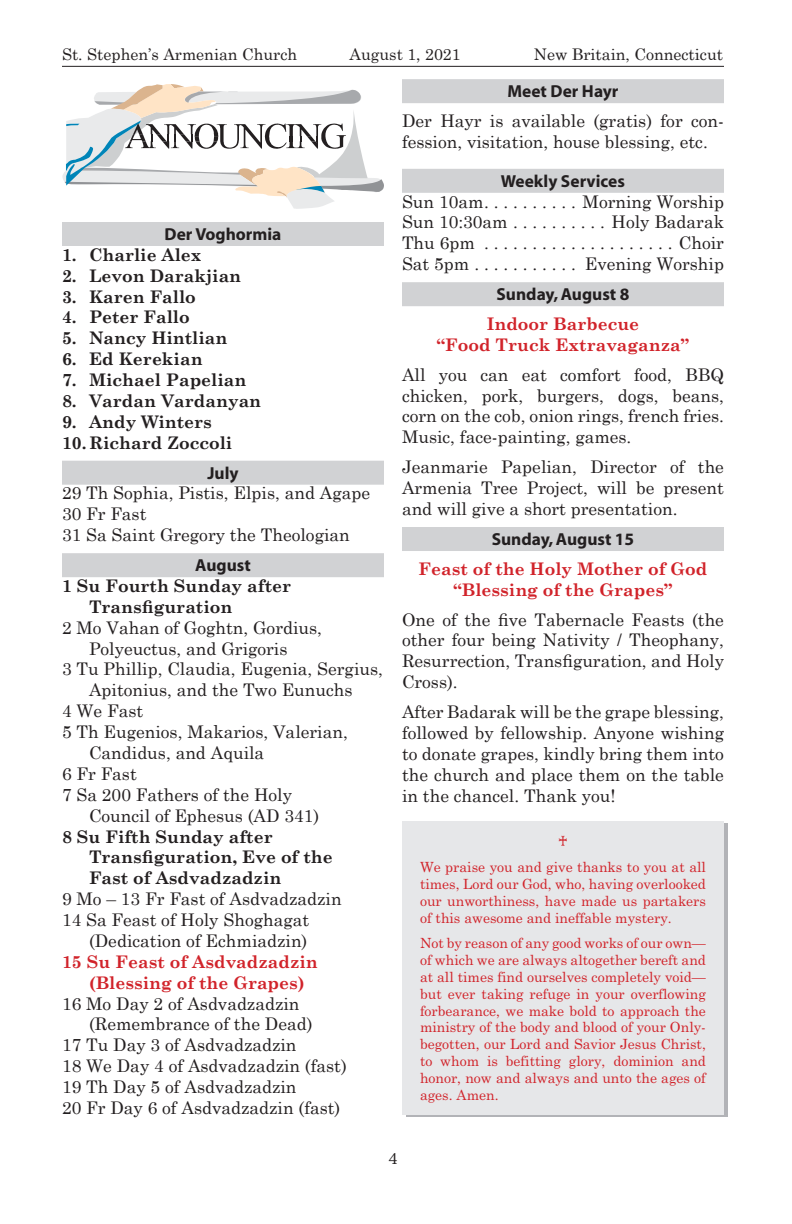
<style>
.page{position:relative;width:792px;height:1224px;background:#fff}
.page>*{position:absolute;margin:0;border:0;box-sizing:border-box;transform-origin:0 0}
.Calendar_Item{font:17.4px/20.8px "Century Schoolbook";color:#231f20}
.Body{font:17.4px/20.8px "Century Schoolbook";color:#231f20;text-align:justify}
.Calendar_Sunday{font:700 17.4px/20.8px "Century Schoolbook";color:#231f20}
.Bible_Chapter{font:700 17.4px/20.8px "Century Schoolbook";color:#d1232a;text-align:center}
.Head{font:700 17.4px "Myriad";color:#231f20}
.Calendar_Sunday-2{font:700 17.4px/20.8px "Century Schoolbook";color:#d1232a}
.t1{font:16px "Century Schoolbook";color:#231f20}
.t2{font:16px "Barz GT Plain";color:#231f20}
.t3{font:16px "Bressay";color:#231f20}
.t4{font:14px/16.8px "Barz GT Plain";color:#d1232a;text-align:justify}
</style>
<div class="page">
<hr style="left:62px;top:66px;width:662px;height:1px;background:#231f20">
<div style="left:62px;top:222px;width:322px;height:24px;background:#d1d2d4"></div>
<div style="left:62px;top:461px;width:322px;height:24px;background:#d1d2d4"></div>
<div style="left:62px;top:553px;width:322px;height:24px;background:#d1d2d4"></div>
<svg style="left:62px;top:84px;width:322px;height:125px"></svg>
<div style="left:402px;top:79px;width:322px;height:24px;background:#d1d2d4"></div>
<div style="left:402px;top:169px;width:322px;height:24px;background:#d1d2d4"></div>
<div style="left:402px;top:282px;width:322px;height:24px;background:#d1d2d4"></div>
<div style="left:402px;top:527px;width:322px;height:24px;background:#d1d2d4"></div>
<div style="left:402px;top:821px;width:322px;height:294px;background:#e6e7e9"></div>
<p class="t1" style="left:62px;top:44px;width:237px">St. Stephen’s Armenian Church</p>
<p class="t1" style="left:534px;top:44px;width:191px">New Britain, Connecticut</p>
<p class="t2" style="left:350px;top:44px;width:113px">August 1, 2021</p>
<p class="Head" style="left:165px;top:225px;width:118px">Der Voghormia</p>
<p class="Calendar_Sunday" style="left:62px;top:244px;width:141px">1. Charlie Alex</p>
<p class="Calendar_Sunday" style="left:62px;top:265px;width:181px">2. Levon Darakjian</p>
<p class="Calendar_Sunday" style="left:62px;top:286px;width:135px">3. Karen Fallo</p>
<p class="Calendar_Sunday" style="left:62px;top:307px;width:129px">4. Peter Fallo</p>
<p class="Calendar_Sunday" style="left:62px;top:327px;width:167px">5. Nancy Hintlian</p>
<p class="Calendar_Sunday" style="left:62px;top:348px;width:142px">6. Ed Kerekian</p>
<p class="Calendar_Sunday" style="left:62px;top:369px;width:186px">7. Michael Papelian</p>
<p class="Calendar_Sunday" style="left:62px;top:390px;width:201px">8. Vardan Vardanyan</p>
<p class="Calendar_Sunday" style="left:62px;top:411px;width:151px">9. Andy Winters</p>
<p class="Calendar_Sunday" style="left:62px;top:432px;width:172px">10.Richard Zoccoli</p>
<p class="Head" style="left:207px;top:464px;width:33px">July</p>
<p class="Calendar_Item" style="left:62px;top:482px;width:310px">29 Th Sophia, Pistis, Elpis, and Agape</p>
<p class="Calendar_Item" style="left:62px;top:503px;width:86px">30 Fr Fast</p>
<p class="Calendar_Item" style="left:62px;top:524px;width:289px">31 Sa Saint Gregory the Theologian</p>
<p class="Head" style="left:195px;top:556px;width:57px">August</p>
<p class="Calendar_Sunday" style="left:89px;top:575px;width:204px;text-indent:-27px">1 Su Fourth Sunday after<br>Transfiguration</p>
<p class="Calendar_Item" style="left:62px;top:617px;width:262px;text-align:center">2 Mo Vahan of Goghtn, Gordius,<br>Polyeuctus, and Grigoris</p>
<p class="Calendar_Item" style="left:62px;top:658px;width:323px;text-align:center">3 Tu Phillip, Claudia, Eugenia, Sergius,<br>Apitonius, and the Two Eunuchs</p>
<p class="Calendar_Item" style="left:62px;top:700px;width:83px">4 We Fast</p>
<p class="Calendar_Item" style="left:89px;top:721px;width:260px;text-indent:-27px">5 Th Eugenios, Makarios, Valerian,<br>Candidus, and Aquila</p>
<p class="Calendar_Item" style="left:62px;top:763px;width:76px">6 Fr Fast</p>
<p class="Calendar_Item" style="left:89px;top:784px;width:232px;text-indent:-27px">7 Sa 200 Fathers of the Holy<br>Council of Ephesus (AD 341)</p>
<p class="Calendar_Sunday" style="left:89px;top:826px;width:245px;text-indent:-27px">8 Su Fifth Sunday after<br>Transfiguration, Eve of the<br>Fast of Asdvadzadzin</p>
<p class="Calendar_Item" style="left:62px;top:888px;width:281px">9 Mo – 13 Fr Fast of Asdvadzadzin</p>
<p class="Calendar_Item" style="left:62px;top:909px;width:249px;text-align:right">14 Sa Feast of Holy Shoghagat (Dedication of Echmiadzin)</p>
<p class="Calendar_Sunday-2" style="left:89px;top:951px;width:230px;text-indent:-27px">15 Su Feast of Asdvadzadzin (Blessing of the Grapes)</p>
<p class="Calendar_Item" style="left:89px;top:992px;width:225px;text-indent:-27px">16 Mo Day 2 of Asdvadzadzin (Remembrance of the Dead)</p>
<p class="Calendar_Item" style="left:62px;top:1034px;width:236px">17 Tu Day 3 of Asdvadzadzin</p>
<p class="Calendar_Item" style="left:62px;top:1055px;width:286px">18 We Day 4 of Asdvadzadzin (fast)</p>
<p class="Calendar_Item" style="left:62px;top:1076px;width:236px">19 Th Day 5 of Asdvadzadzin</p>
<p class="Calendar_Item" style="left:62px;top:1097px;width:280px">20 Fr Day 6 of Asdvadzadzin (fast)</p>
<p class="Head" style="left:507px;top:82px;width:113px">Meet Der Hayr</p>
<p class="Body" style="left:402px;top:110px;width:321px">Der Hayr is available (gratis) for con&shy;fession, visitation, house blessing, etc.</p>
<p class="Head" style="left:501px;top:172px;width:126px">Weekly Services</p>
<p class="Calendar_Item" style="left:402px;top:190px;width:88px">Sun 10am ..........</p>
<p class="Calendar_Item" style="left:583px;top:190px;width:143px">Morning Worship</p>
<p class="Calendar_Item" style="left:402px;top:211px;width:112px">Sun 10:30am ...........</p>
<p class="Calendar_Item" style="left:612px;top:211px;width:114px">Holy Badarak</p>
<p class="Calendar_Item" style="left:402px;top:232px;width:79px">Thu 6pm .....................</p>
<p class="Calendar_Item" style="left:679px;top:232px;width:47px">Choir</p>
<p class="Calendar_Item" style="left:402px;top:253px;width:73px">Sat 5pm ............</p>
<p class="Calendar_Item" style="left:585px;top:253px;width:141px">Evening Worship</p>
<p class="Head" style="left:497px;top:285px;width:134px">Sunday, August 8</p>
<p class="Bible_Chapter" style="left:437px;top:313px;width:254px">Indoor Barbecue<br>“Food Truck Extravaganza”</p>
<p class="Body" style="left:402px;top:364px;width:324px">All you can eat comfort food, BBQ chicken, pork, burgers, dogs, beans, corn on the cob, onion rings, french fries.<br>Music, face-painting, games.</p>
<p class="Body" style="left:402px;top:456px;width:324px">Jeanmarie Papelian, Director of the Armenia Tree Project, will be present and will give a short presentation.</p>
<p class="Head" style="left:492px;top:530px;width:144px">Sunday, August 15</p>
<p class="Bible_Chapter" style="left:419px;top:558px;width:290px">Feast of the Holy Mother of God “Blessing of the Grapes”</p>
<p class="Body" style="left:402px;top:608px;width:324px">One of the five Tabernacle Feasts (the other four being Nativity / Theophany, Resurrection, Transfiguration, and Holy Cross).</p>
<p class="Body" style="left:402px;top:701px;width:324px">After Badarak will be the grape blessing, followed by fellowship. Anyone wishing to donate grapes, kindly bring them into the church and place them on the table in the chancel. Thank you!</p>
<p class="t4" style="left:558px;top:833px;width:12px">♰</p>
<p class="t4" style="left:420px;top:859px;width:288px">We praise you and give thanks to you at all times, Lord our God, who, having overlooked our unworthiness, have made us partakers of this awesome and ineffable mystery.</p>
<p class="t4" style="left:420px;top:935px;width:288px">Not by reason of any good works of our own— of which we are always altogether bereft and at all times find ourselves completely void— but ever taking refuge in your overflowing forbearance, we make bold to approach the ministry of the body and blood of your Only&shy;begotten, our Lord and Savior Jesus Christ, to whom is befitting glory, dominion and honor, now and always and unto the ages of ages. Amen.</p>
<p class="t3" style="left:389px;top:1149px;width:10px">4</p>
</div>
